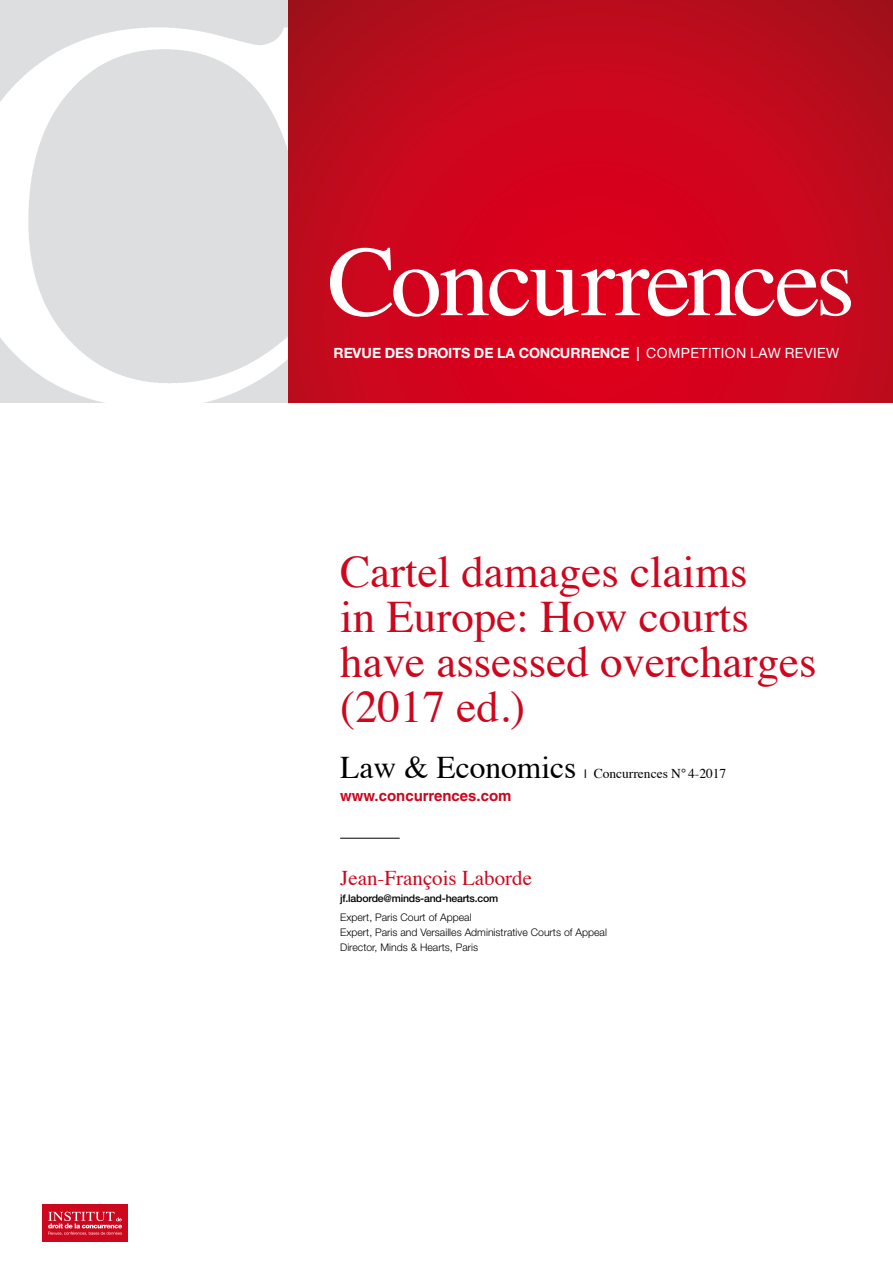
<style>
.page{position:relative;width:893px;height:1263px;background:#fff}
.page>*{position:absolute;margin:0;border:0;box-sizing:border-box;transform-origin:0 0}
.t1{font:100.05px "Times";letter-spacing:-.03em;color:#fff}
.t2{font:45px/45px "Times";color:#cd071e}
.t3{font:31.5px "Times";color:#000}
.t4{font:21px "Times";color:#cd071e}
.t5{font:700 15px "Helvetica LT Std";color:#cd071e}
.t6{font:700 14.1px "Helvetica Neue LT";color:#fff}
.t7{font:13.5px "Times";color:#000}
.t8{font:300 10.5px/15px "Helvetica Neue LT";color:#000}
.t9{font:500 10.5px "Helvetica Neue LT";letter-spacing:-.02em;color:#000}
.s1{font-weight:500}
.s2{font-weight:400}
.s3{font-family:"Helvetica LT Std";font-size:12px}
</style>
<div class="page">
<div style="left:43px;top:1204px;width:85px;height:38px;background:#cd071e"></div>
<svg style="left:48px;top:1212px;width:74px;height:23px"></svg>
<img style="left:0;top:0;width:296px;height:403px">
<svg style="left:289px;top:0;width:604px;height:402px;background:#c9061c"></svg>
<hr style="left:340px;top:838px;width:60px;height:1px;background:#000">
<h1 class="t1" style="left:327px;top:188px;width:529px">Concurrences</h1>
<h3 class="t6" style="left:333px;top:344px;width:507px">REVUE DES DROITS DE LA CONCURRENCE <span class="s1">|</span> <span class="s2">COMPETITION LAW REVIEW</span></h3>
<h2 class="t2" style="left:340px;top:545px;width:478px">Cartel damages claims<br>in Europe: How courts have assessed overcharges (2017 ed.)</h2>
<h3 class="t3" style="left:340px;top:738px;width:238px">Law &amp; Economics</h3>
<p class="t7" style="left:584px;top:761px;width:144px"><span class="s3">l</span> Concurrences N°4-2017</p>
<h3 class="t5" style="left:340px;top:786px;width:173px">www.concurrences.com</h3>
<h3 class="t4" style="left:340px;top:859px;width:193px">Jean-François Laborde</h3>
<p class="t9" style="left:340px;top:892px;width:160px">jf.laborde@minds-and-hearts.com</p>
<p class="t8" style="left:340px;top:910px;width:268px">Expert, Paris Court of Appeal<br>Expert, Paris and Versailles Administrative Courts of Appeal<br>Director, Minds &amp; Hearts, Paris</p>
</div>
